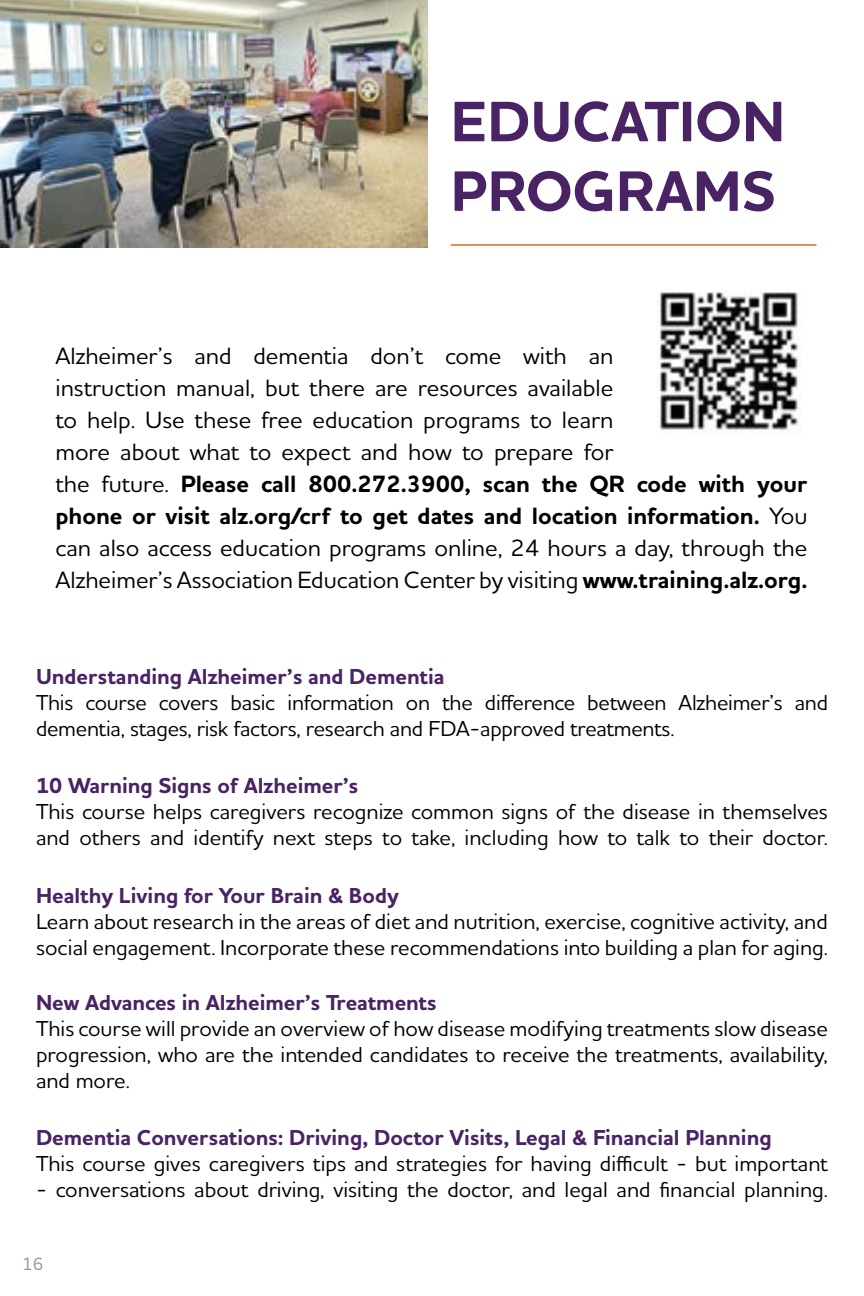
<style>
.page{position:relative;width:864px;height:1296px;background:#fff}
.page>*{position:absolute;margin:0;border:0;box-sizing:border-box;transform-origin:0 0}
.t1{font:700 58px/69.6px "Houschka Alt Pro";color:#492364}
.t2{font:500 24px/32px "Houschka Alt Pro";color:#000}
.t3{font:500 22px/26px "Houschka Alt Pro";color:#000}
.t4{font:700 22px "Houschka Alt Pro";color:#492364}
.t5{font:500 18px "Houschka Alt Pro";color:#939598}
.s1{font-weight:700}
</style>
<div class="page">
<img style="left:659px;top:292px;width:141px;height:141px">
<hr style="left:451px;top:244px;width:365px;height:2px;background:#d56a2a">
<img style="left:0;top:0;width:428px;height:248px">
<h1 class="t1" style="left:451px;top:88px;width:336px">EDUCATION<br>PROGRAMS</h1>
<p class="t2" style="left:55px;top:340px;width:754px">Alzheimer’s and dementia don’t come with an<br>instruction manual, but there are resources available<br>to help. Use these free education programs to learn<br>more about what to expect and how to prepare for<br>the future. <span class="s1">Please call 800.272.3900, scan the QR code with your phone or visit alz.org/crf to get dates and location information.</span> You can also access education programs online, 24 hours a day, through the Alzheimer’s Association Education Center by visiting <span class="s1">www.training.alz.org.</span></p>
<p class="t4" style="left:36px;top:662px;width:410px">Understanding Alzheimer’s and Dementia</p>
<p class="t3" style="left:36px;top:689px;width:794px">This course covers basic information on the difference between Alzheimer’s and dementia, stages, risk factors, research and FDA-approved treatments.</p>
<p class="t4" style="left:36px;top:772px;width:324px">10 Warning Signs of Alzheimer’s</p>
<p class="t3" style="left:36px;top:798px;width:793px">This course helps caregivers recognize common signs of the disease in themselves and others and identify next steps to take, including how to talk to their doctor.</p>
<p class="t4" style="left:36px;top:881px;width:364px">Healthy Living for Your Brain &amp; Body</p>
<p class="t3" style="left:36px;top:908px;width:793px">Learn about research in the areas of diet and nutrition, exercise, cognitive activity, and social engagement. Incorporate these recommendations into building a plan for aging.</p>
<p class="t4" style="left:36px;top:988px;width:402px">New Advances in Alzheimer’s Treatments</p>
<p class="t3" style="left:36px;top:1015px;width:793px;text-align:justify">This course will provide an overview of how disease modifying treatments slow disease progression, who are the intended candidates to receive the treatments, availability, and more.</p>
<p class="t4" style="left:36px;top:1124px;width:737px">Dementia Conversations: Driving, Doctor Visits, Legal &amp; Financial Planning</p>
<p class="t3" style="left:36px;top:1150px;width:794px">This course gives caregivers tips and strategies for having difficult - but important</p>
<p class="t3" style="left:36px;top:1176px;width:794px">- conversations about driving, visiting the doctor, and legal and financial planning.</p>
<p class="t5" style="left:22px;top:1253px;width:23px">16</p>
</div>
